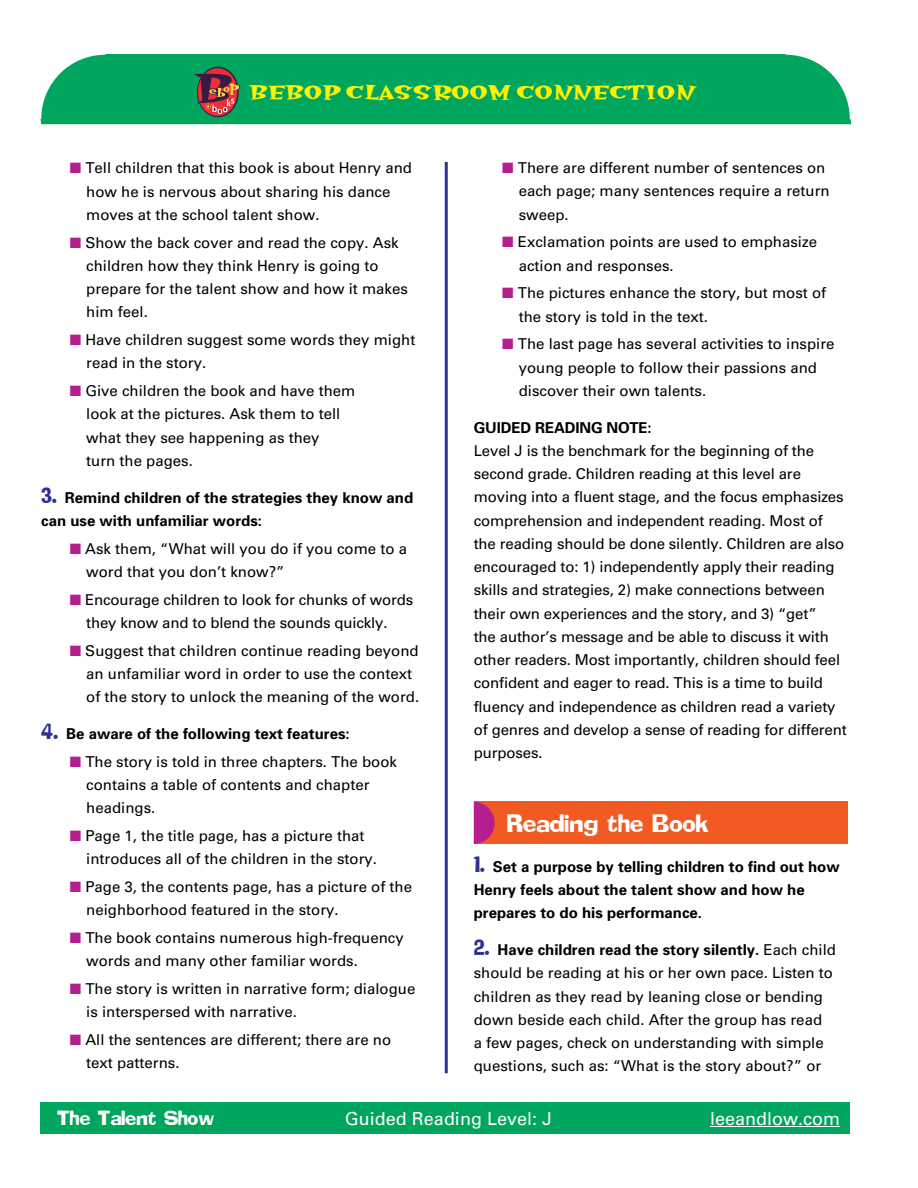
<style>
.page{position:relative;width:918px;height:1188px;background:#fff}
.page>*{position:absolute;margin:0;border:0;box-sizing:border-box;transform-origin:0 0}
.t1{font:700 22.5px "Hotsy Totsy";color:#fff200}
.t2{font:22.2px "Addled";color:#fff}
.t3{font:18px "Univers";color:#fff}
.t4{font:18px "Addled";color:#fff}
.t5{font:15px/23.2px "Univers";color:#000}
.t6{font:700 15px/23.2px "Univers";color:#000}
.s1{color:#b41e8e}
.s2{font-family:"Addled";font-weight:400;font-size:19.5px;color:#2e3092}
.s3{font-family:"Addled";font-size:19.5px;color:#2e3092}
.s4{font-weight:700}
</style>
<div class="page">
<div style="left:40px;top:54px;width:811px;height:70px;background:#00a65d"></div>
<hr style="left:445px;top:162px;width:3px;height:911px;background:#2e3092">
<div style="left:40px;top:1103px;width:810px;height:31px;background:#00a65d"></div>
<hr style="left:710px;top:1126px;width:130px;height:1px;background:#fff">
<svg style="left:198px;top:68px;width:39px;height:48px"></svg>
<svg style="left:194px;top:69px;width:46px;height:46px;background:#7b554a"></svg>
<div style="left:474px;top:802px;width:373px;height:42px;background:#f15a22"></div>
<svg style="left:474px;top:802px;width:21px;height:42px"></svg>
<h1 class="t1" style="left:249px;top:80px;width:447px">BEBOP CLASSROOM CONNECTION</h1>
<p class="t5" style="left:86px;top:156px;width:327px;text-indent:-16px"><span class="s1">■</span> Tell children that this book is about Henry and how he is nervous about sharing his dance moves at the school talent show.</p>
<p class="t5" style="left:86px;top:231px;width:323px;text-indent:-16px"><span class="s1">■</span> Show the back cover and read the copy. Ask children how they think Henry is going to prepare for the talent show and how it makes him feel.</p>
<p class="t5" style="left:86px;top:328px;width:331px;text-indent:-17px"><span class="s1">■</span> Have children suggest some words they might read in the story.</p>
<p class="t5" style="left:86px;top:379px;width:271px;text-indent:-16px"><span class="s1">■</span> Give children the book and have them look at the pictures. Ask them to tell what they see happening as they<br>turn the pages.</p>
<p class="t6" style="left:41px;top:486px;width:374px"><span class="s2">3.</span> Remind children of the strategies they know and can use with unfamiliar words:</p>
<p class="t5" style="left:86px;top:537px;width:322px;text-indent:-16px"><span class="s1">■</span> Ask them, “What will you do if you come to a word that you don’t know?”</p>
<p class="t5" style="left:86px;top:588px;width:329px;text-indent:-16px"><span class="s1">■</span> Encourage children to look for chunks of words they know and to blend the sounds quickly.</p>
<p class="t5" style="left:86px;top:639px;width:334px;text-indent:-16px"><span class="s1">■</span> Suggest that children continue reading beyond an unfamiliar word in order to use the context of the story to unlock the meaning of the word.</p>
<p class="t6" style="left:41px;top:722px;width:310px"><span class="s2">4.</span> Be aware of the following text features:</p>
<p class="t5" style="left:86px;top:750px;width:312px;text-indent:-16px"><span class="s1">■</span> The story is told in three chapters. The book contains a table of contents and chapter headings.</p>
<p class="t5" style="left:86px;top:824px;width:292px;text-indent:-16px"><span class="s1">■</span> Page 1, the title page, has a picture that introduces all of the children in the story.</p>
<p class="t5" style="left:86px;top:875px;width:327px;text-indent:-16px"><span class="s1">■</span> Page 3, the contents page, has a picture of the neighborhood featured in the story.</p>
<p class="t5" style="left:86px;top:926px;width:319px;text-indent:-16px"><span class="s1">■</span> The book contains numerous high-frequency words and many other familiar words.</p>
<p class="t5" style="left:86px;top:977px;width:331px;text-indent:-16px"><span class="s1">■</span> The story is written in narrative form; dialogue is interspersed with narrative.</p>
<p class="t5" style="left:86px;top:1028px;width:306px;text-indent:-16px"><span class="s1">■</span> All the sentences are different; there are no text patterns.</p>
<p class="t5" style="left:519px;top:156px;width:312px;text-indent:-16px"><span class="s1">■</span> There are different number of sentences on each page; many sentences require a return sweep.</p>
<p class="t5" style="left:519px;top:231px;width:300px;text-indent:-16px"><span class="s1">■</span> Exclamation points are used to emphasize action and responses.</p>
<p class="t5" style="left:519px;top:282px;width:309px;text-indent:-16px"><span class="s1">■</span> The pictures enhance the story, but most of the story is told in the text.</p>
<p class="t5" style="left:519px;top:333px;width:317px;text-indent:-16px"><span class="s1">■</span> The last page has several activities to inspire young people to follow their passions and discover their own talents.</p>
<p class="t6" style="left:474px;top:416px;width:180px">GUIDED READING NOTE:</p>
<p class="t5" style="left:474px;top:439px;width:374px">Level J is the benchmark for the beginning of the second grade. Children reading at this level are moving into a fluent stage, and the focus emphasizes comprehension and independent reading. Most of the reading should be done silently. Children are also encouraged to: 1) independently apply their reading skills and strategies, 2) make connections between their own experiences and the story, and 3) “get”<br>the author’s message and be able to discuss it with other readers. Most importantly, children should feel confident and eager to read. This is a time to build fluency and independence as children read a variety of genres and develop a sense of reading for different purposes.</p>
<h2 class="t2" style="left:507px;top:809px;width:203px">Reading the Book</h2>
<p class="t6" style="left:474px;top:855px;width:367px"><span class="s2">1.</span> Set a purpose by telling children to find out how<br>Henry feels about the talent show and how he prepares to do his performance.</p>
<p class="t5" style="left:474px;top:938px;width:364px"><span class="s3">2.</span> <span class="s4">Have children read the story silently.</span> Each child should be reading at his or her own pace. Listen to children as they read by leaning close or bending down beside each child. After the group has read<br>a few pages, check on understanding with simple questions, such as: “What is the story about?” or</p>
<p class="t4" style="left:57px;top:1106px;width:159px">The Talent Show</p>
<p class="t3" style="left:345px;top:1108px;width:209px">Guided Reading Level: J</p>
<p class="t3" style="left:710px;top:1108px;width:132px">leeandlow.com</p>
</div>
